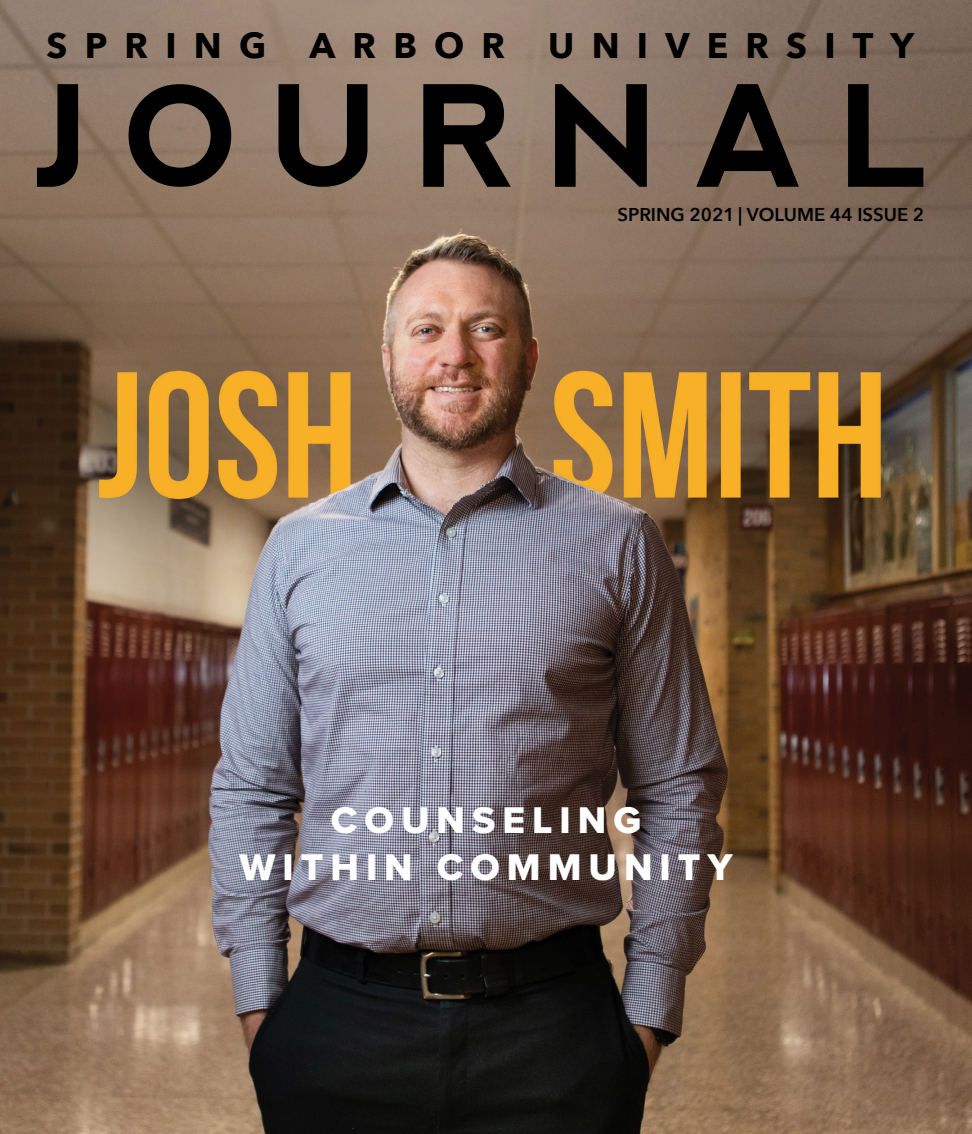
<style>
.page{position:relative;width:972px;height:1134px;background:#fff}
.page>*{position:absolute;margin:0;border:0;box-sizing:border-box;transform-origin:0 0}
.t1{font:700 140.1px "nevis";letter-spacing:.24em;color:#000}
.t2{font:38.55px/46.2px "Proxima Nova Extrabld";letter-spacing:.18em;color:#fff;text-align:center}
.t3{font:700 35.4px "Avenir Next";letter-spacing:.485em;color:#000}
.t4{font:600 18.45px "Avenir Next";color:#000}
</style>
<div class="page">
<img style="left:0;top:0;width:972px;height:1134px">
<h3 class="t3" style="left:47px;top:15px;width:869px">SPRING ARBOR UNIVERSITY</h3>
<h1 class="t1" style="left:34px;top:57px;width:900px">JOURNAL</h1>
<p class="t4" style="left:617px;top:199px;width:308px">SPRING 2021 | VOLUME 44 ISSUE 2</p>
<h2 class="t2" style="left:239px;top:797px;width:495px">COUNSELING<br>WITHIN COMMUNITY</h2>
</div>
